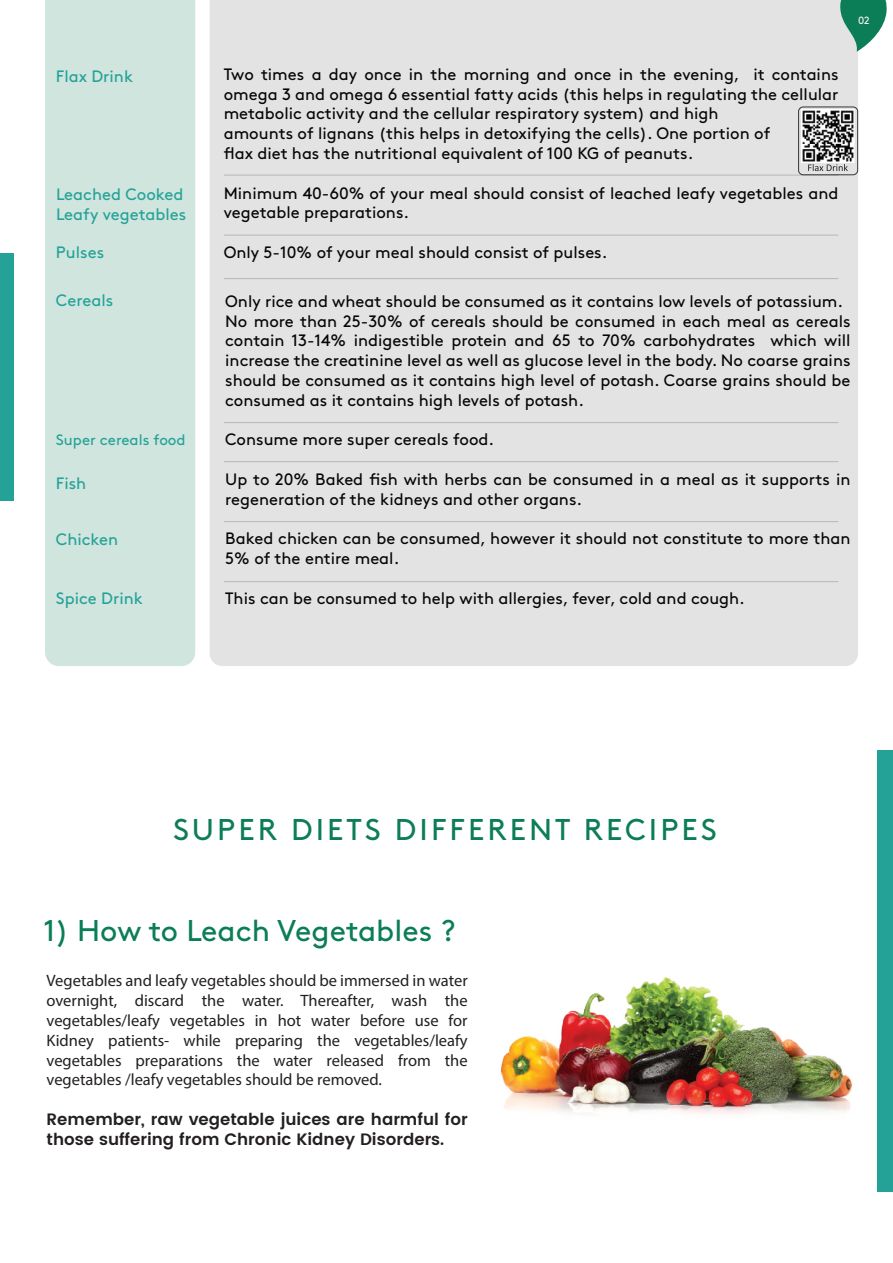
<style>
.page{position:relative;width:893px;height:1263px;background:#fff}
.page>*{position:absolute;margin:0;border:0;box-sizing:border-box;transform-origin:0 0}
.t1{font:30px "Brown";letter-spacing:.1em;color:#0b7d57}
.t2{font:30px "Brown";color:#0b7d57}
.t3{font:16.5px/19.8px "Brown";color:#060705}
.t4{font:16.5px/19.8px "Myriad Pro";color:#231f20;text-align:justify}
.t5{font:600 16.5px/19.8px "Poppins";color:#231f20}
.t6{font:16.5px/19.8px "Brown";color:#24a297}
.t7{font:15px "Brown";color:#24a297}
.t8{font:10.5px "Brown";color:#f9f7f0}
</style>
<div class="page">
<img style="left:501px;top:977px;width:351px;height:137px">
<div style="left:0;top:254px;width:14px;height:247px;background:#24a297"></div>
<div style="left:878px;top:750px;width:15px;height:441px;background:#24a297"></div>
<div style="left:210px;top:0;width:648px;height:666px;background:#e2e3e2"></div>
<div style="left:45px;top:0;width:150px;height:666px;background:#cfe5de"></div>
<hr style="left:224px;top:175px;width:614px;height:1px;background:#b6b7b7">
<hr style="left:224px;top:278px;width:614px;height:1px;background:#b6b7b7">
<hr style="left:224px;top:235px;width:614px;height:1px;background:#b6b7b7">
<svg style="left:808px;top:164px;width:40px;height:7px"></svg>
<img style="left:801px;top:110px;width:54px;height:53px">
<div style="left:798px;top:107px;width:60px;height:68px;border:1px solid #373434;border-radius:5px"></div>
<hr style="left:224px;top:521px;width:614px;height:1px;background:#b6b7b7">
<hr style="left:224px;top:461px;width:614px;height:1px;background:#b6b7b7">
<hr style="left:224px;top:422px;width:614px;height:1px;background:#b6b7b7">
<hr style="left:224px;top:581px;width:614px;height:1px;background:#b6b7b7">
<svg style="left:839px;top:0;width:48px;height:52px"></svg>
<p class="t6" style="left:56px;top:65px;width:79px">Flax Drink</p>
<p class="t6" style="left:56px;top:183px;width:132px">Leached Cooked<br>Leafy vegetables</p>
<p class="t6" style="left:56px;top:241px;width:50px">Pulses</p>
<p class="t6" style="left:56px;top:288px;width:59px">Cereals</p>
<p class="t7" style="left:56px;top:428px;width:131px">Super cereals food</p>
<p class="t6" style="left:56px;top:472px;width:32px">Fish</p>
<p class="t6" style="left:56px;top:528px;width:64px">Chicken</p>
<p class="t6" style="left:56px;top:586px;width:88px">Spice Drink</p>
<p class="t8" style="left:858px;top:12px;width:13px">02</p>
<p class="t3" style="left:224px;top:63px;width:616px">Two times a day once in the morning and once in the evening, it contains omega 3 and omega 6 essential fatty acids (this helps in regulating the cellular metabolic activity and the cellular respiratory system) and high<br>amounts of lignans (this helps in detoxifying the cells). One portion of<br>flax diet has the nutritional equivalent of 100 KG of peanuts.</p>
<p class="t3" style="left:224px;top:182px;width:616px">Minimum 40-60% of your meal should consist of leached leafy vegetables and vegetable preparations.</p>
<p class="t3" style="left:224px;top:241px;width:385px">Only 5-10% of your meal should consist of pulses.</p>
<p class="t3" style="left:225px;top:290px;width:627px">Only rice and wheat should be consumed as it contains low levels of potassium.<br>No more than 25-30% of cereals should be consumed in each meal as cereals contain 13-14% indigestible protein and 65 to 70% carbohydrates which will increase the creatinine level as well as glucose level in the body. No coarse grains should be consumed as it contains high level of potash. Coarse grains should be consumed as it contains high levels of potash.</p>
<p class="t3" style="left:225px;top:428px;width:270px">Consume more super cereals food.</p>
<p class="t3" style="left:225px;top:468px;width:627px">Up to 20% Baked fish with herbs can be consumed in a meal as it supports in regeneration of the kidneys and other organs.</p>
<p class="t3" style="left:225px;top:527px;width:627px">Baked chicken can be consumed, however it should not constitute to more than<br>5% of the entire meal.</p>
<p class="t3" style="left:225px;top:587px;width:521px">This can be consumed to help with allergies, fever, cold and cough.</p>
<h1 class="t1" style="left:173px;top:806px;width:545px">SUPER DIETS DIFFERENT RECIPES</h1>
<h1 class="t2" style="left:44px;top:907px;width:413px">1) How to Leach Vegetables ?</h1>
<p class="t4" style="left:47px;top:971px;width:423px">Vegetables and leafy vegetables should be immersed in water overnight, discard the water. Thereafter, wash the vegetables/leafy vegetables in hot water before use for Kidney patients- while preparing the vegetables/leafy vegetables preparations the water released from the vegetables /leafy vegetables should be removed.</p>
<p class="t5" style="left:47px;top:1110px;width:423px">Remember, raw vegetable juices are harmful for those suffering from Chronic Kidney Disorders.</p>
</div>
